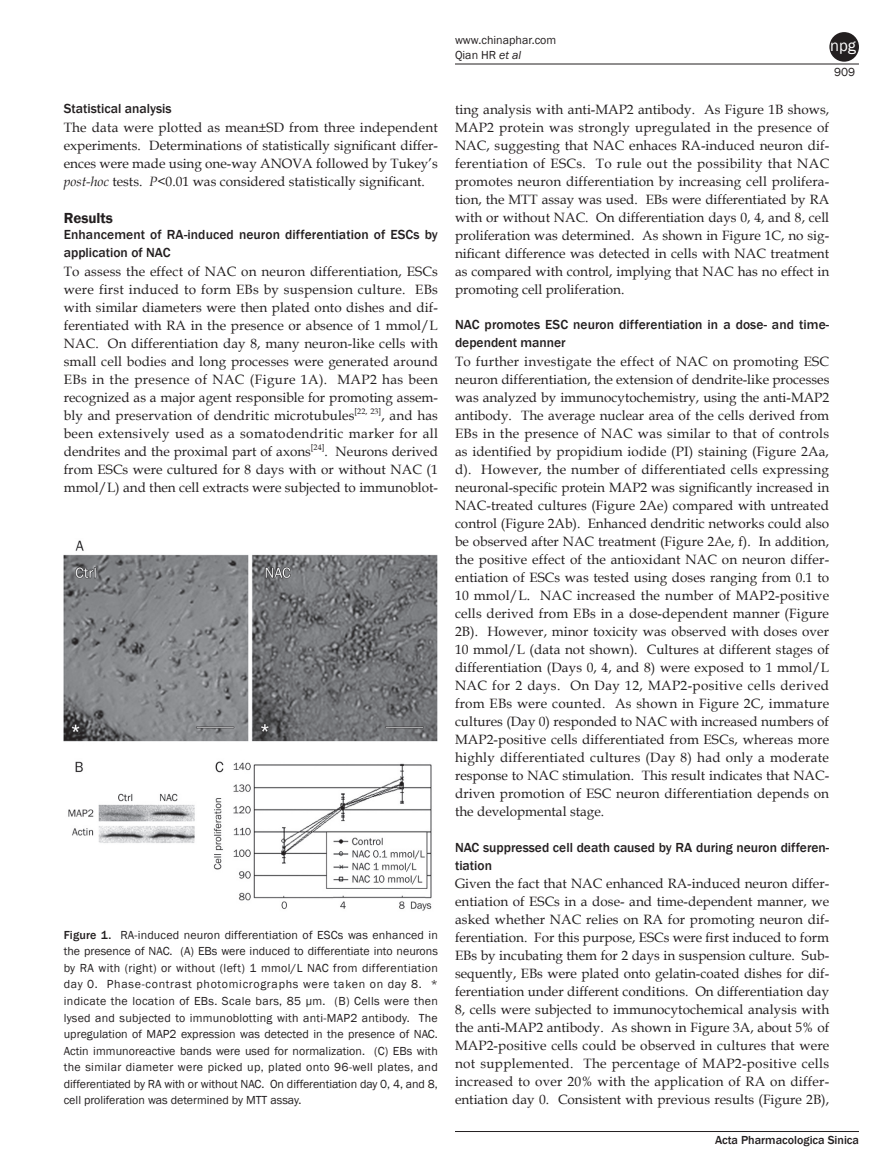
<style>
.page{position:relative;width:893px;height:1170px;background:#fff}
.page>*{position:absolute;margin:0;border:0;box-sizing:border-box;transform-origin:0 0}
.t1{font:16.5px "Franklin Gothic";color:#fff}
.t2{font:600 15px "Franklin Gothic";color:#231f20}
.t3{font:13.5px/18px "Book Antiqua 2";color:#231f20;text-align:justify}
.t4{font:13.5px "Book Antiqua";color:#231f20}
.t5{font:500 13.5px/18px "Franklin Gothic";color:#231f20}
.t6{font:12px/16.5px "Franklin Gothic";color:#231f20}
.t7{font:500 12px "Franklin Gothic";color:#231f20}
.s1{font-family:"Book Antiqua 2"}
.s2{font-style:italic}
.s3{font-weight:500}
</style>
<div class="page">
<hr style="left:455px;top:64px;width:404px;height:1px;background:#231f20">
<hr style="left:455px;top:1131px;width:404px;height:1px;background:#231f20">
<div style="left:829px;top:32px;width:30px;height:30px;background:#231f20;border-radius:50%"></div>
<img style="left:64px;top:540px;width:374px;height:371px">
<p class="t5" style="left:64px;top:100px;width:109px">Statistical analysis</p>
<p class="t3" style="left:64px;top:118px;width:376px">The data were plotted as mean±SD from three independent</p>
<p class="t4" style="left:64px;top:135px;width:376px">experiments. Determinations of statistically significant differ<span class="s1">-</span></p>
<p class="t3" style="left:64px;top:154px;width:376px">ences were made using one-way ANOVA followed by Tukey’s</p>
<p class="t4" style="left:64px;top:171px;width:363px"><span class="s2">post-hoc</span> <span class="s1">tests.</span> <span class="s2">P</span>&lt;0.01 was considered statistically significant.</p>
<p class="t2" style="left:64px;top:208px;width:51px">Results</p>
<p class="t5" style="left:64px;top:226px;width:376px">Enhancement of RA-induced neuron differentiation of ESCs by application of NAC</p>
<p class="t3" style="left:64px;top:262px;width:376px">To assess the effect of NAC on neuron differentiation, ESCs were first induced to form EBs by suspension culture. EBs with similar diameters were then plated onto dishes and dif&shy;ferentiated with RA in the presence or absence of 1 mmol/L NAC. On differentiation day 8, many neuron-like cells with small cell bodies and long processes were generated around EBs in the presence of NAC (Figure 1A). MAP2 has been recognized as a major agent responsible for promoting assem&shy;bly and preservation of dendritic microtubules<sup>[22,</sup> <sup>23]</sup>, and has been extensively used as a somatodendritic marker for all dendrites and the proximal part of axons<sup>[24]</sup>. Neurons derived from ESCs were cultured for 8 days with or without NAC (1 mmol/L) and then cell extracts were subjected to immunoblot-</p>
<p class="t6" style="left:64px;top:926px;width:376px;text-align:justify"><span class="s3">Figure 1.</span> RA-induced neuron differentiation of ESCs was enhanced in the presence of NAC. (A) EBs were induced to differentiate into neurons by RA with (right) or without (left) 1 mmol/L NAC from differentiation day 0. Phase-contrast photomicrographs were taken on day 8. * indicate the location of EBs. Scale bars, 85 µm. (B) Cells were then lysed and subjected to immunoblotting with anti-MAP2 antibody. The upregulation of MAP2 expression was detected in the presence of NAC.<br>Actin immunoreactive bands were used for normalization. (C) EBs with the similar diameter were picked up, plated onto 96-well plates, and differentiated by RA with or without NAC. On differentiation day 0, 4, and 8, cell proliferation was determined by MTT assay.</p>
<p class="t6" style="left:455px;top:32px;width:103px;line-height:15px">www.chinaphar.com<br>Qian HR <span class="s2">et al</span></p>
<p class="t1" style="left:830px;top:35px;width:27px">npg</p>
<p class="t6" style="left:834px;top:64px;width:23px">909</p>
<p class="t3" style="left:455px;top:100px;width:376px">ting analysis with anti-MAP2 antibody. As Figure 1B shows, MAP2 protein was strongly upregulated in the presence of NAC, suggesting that NAC enhaces RA-induced neuron dif&shy;ferentiation of ESCs. To rule out the possibility that NAC promotes neuron differentiation by increasing cell prolifera&shy;tion, the MTT assay was used. EBs were differentiated by RA with or without NAC. On differentiation days 0, 4, and 8, cell proliferation was determined. As shown in Figure 1C, no sig-</p>
<p class="t4" style="left:455px;top:243px;width:376px">nificant difference was detected in cells with NAC treatment</p>
<p class="t3" style="left:455px;top:262px;width:376px">as compared with control, implying that NAC has no effect in promoting cell proliferation.</p>
<p class="t5" style="left:455px;top:316px;width:376px">NAC promotes ESC neuron differentiation in a dose- and time&shy;dependent manner</p>
<p class="t3" style="left:455px;top:352px;width:376px">To further investigate the effect of NAC on promoting ESC neuron differentiation, the extension of dendrite-like processes was analyzed by immunocytochemistry, using the anti-MAP2 antibody. The average nuclear area of the cells derived from EBs in the presence of NAC was similar to that of controls as identified by propidium iodide (PI) staining (Figure 2Aa, d). However, the number of differentiated cells expressing</p>
<p class="t4" style="left:455px;top:477px;width:376px">neuronal-specific protein MAP2 was significantly increased in</p>
<p class="t3" style="left:455px;top:495px;width:376px">NAC-treated cultures (Figure 2Ae) compared with untreated control (Figure 2Ab). Enhanced dendritic networks could also be observed after NAC treatment (Figure 2Ae, f). In addition, the positive effect of the antioxidant NAC on neuron differ&shy;entiation of ESCs was tested using doses ranging from 0.1 to 10 mmol/L. NAC increased the number of MAP2-positive cells derived from EBs in a dose-dependent manner (Figure 2B). However, minor toxicity was observed with doses over 10 mmol/L (data not shown). Cultures at different stages of differentiation (Days 0, 4, and 8) were exposed to 1 mmol/L NAC for 2 days. On Day 12, MAP2-positive cells derived from EBs were counted. As shown in Figure 2C, immature cultures (Day 0) responded to NAC with increased numbers of MAP2-positive cells differentiated from ESCs, whereas more highly differentiated cultures (Day 8) had only a moderate response to NAC stimulation. This result indicates that NAC&shy;driven promotion of ESC neuron differentiation depends on the developmental stage.</p>
<p class="t5" style="left:455px;top:838px;width:376px">NAC suppressed cell death caused by RA during neuron differen&shy;tiation</p>
<p class="t3" style="left:455px;top:873px;width:376px">Given the fact that NAC enhanced RA-induced neuron differ&shy;entiation of ESCs in a dose- and time-dependent manner, we asked whether NAC relies on RA for promoting neuron dif-</p>
<p class="t4" style="left:455px;top:927px;width:375px">ferentiation. For this purpose, ESCs were first induced to form</p>
<p class="t3" style="left:455px;top:945px;width:376px">EBs by incubating them for 2 days in suspension culture. Sub&shy;sequently, EBs were plated onto gelatin-coated dishes for dif&shy;ferentiation under different conditions. On differentiation day 8, cells were subjected to immunocytochemical analysis with the anti-MAP2 antibody. As shown in Figure 3A, about 5% of MAP2-positive cells could be observed in cultures that were not supplemented. The percentage of MAP2-positive cells increased to over 20% with the application of RA on differ&shy;entiation day 0. Consistent with previous results (Figure 2B),</p>
<p class="t7" style="left:715px;top:1132px;width:145px">Acta Pharmacologica Sinica</p>
</div>
